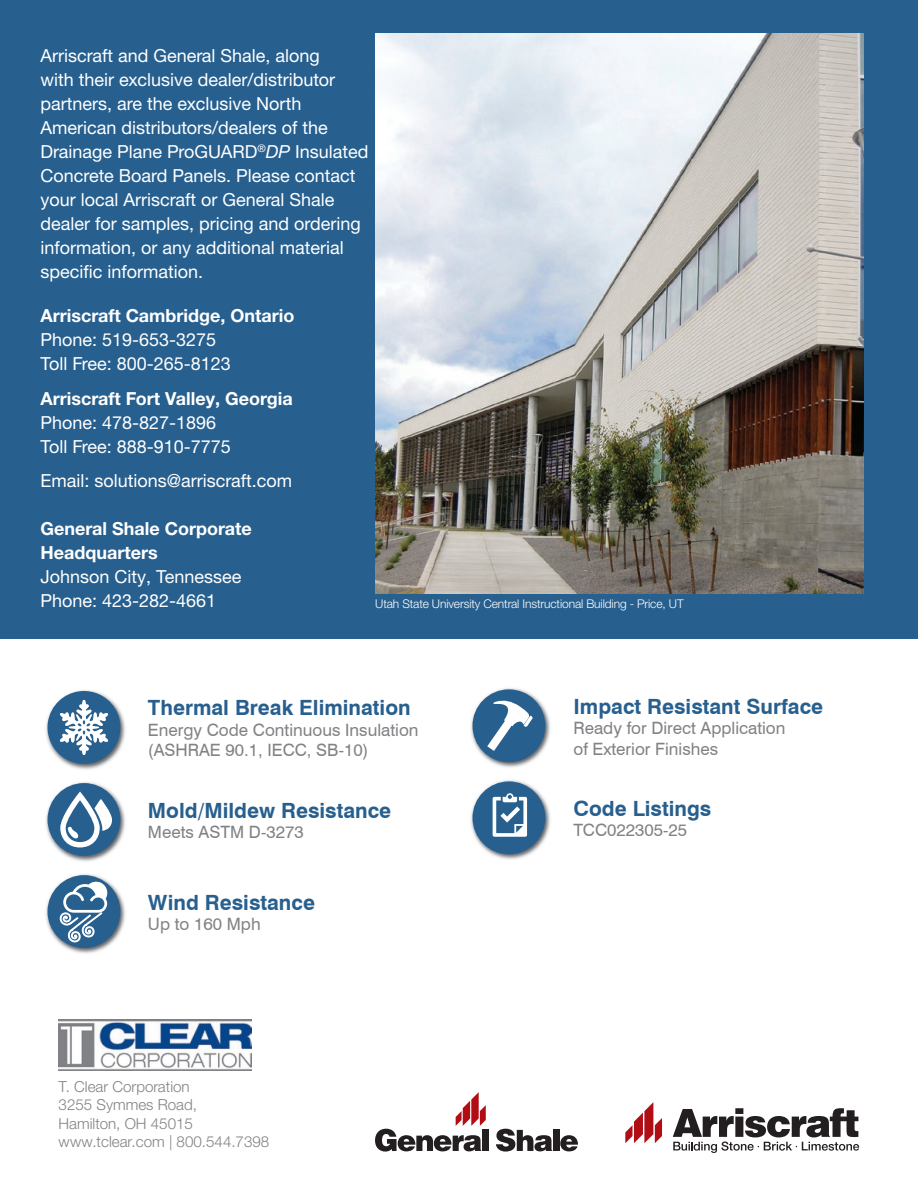
<style>
.page{position:relative;width:918px;height:1188px;background:#fff}
.page>*{position:absolute;margin:0;border:0;box-sizing:border-box;transform-origin:0 0}
.t1{font:700 21px "Swiss 721 BT";color:#275f8e}
.t2{font:18px/24px "Helvetica Neue LTW1 G";color:#fff}
.t3{font:700 18px/24px "Helvetica Neue LTW1 G";color:#fff}
.t4{font:16.95px/20.4px "Swiss 721 BT";color:#808285}
.t5{font:300 15.15px "Helvetica Neue LTW1 G";color:#808285}
.t6{font:300 12px "Helvetica Neue LTW1 G";letter-spacing:-.01em;color:#fff}
.s1{font-style:italic}
</style>
<div class="page">
<div style="left:0;top:0;width:918px;height:639px;background:#275f8e"></div>
<img style="left:375px;top:34px;width:489px;height:560px">
<img style="left:46px;top:710px;width:79px;height:60px">
<svg style="left:48px;top:690px;width:72px;height:75px"></svg>
<img style="left:46px;top:782px;width:79px;height:80px">
<div style="left:48px;top:783px;width:72px;height:73px;background:#275f8e;border-radius:50%"></div>
<svg style="left:60px;top:792px;width:52px;height:55px"></svg>
<img style="left:46px;top:874px;width:79px;height:80px">
<div style="left:48px;top:875px;width:72px;height:73px;background:#275f8e;border-radius:50%"></div>
<svg style="left:57px;top:881px;width:51px;height:63px"></svg>
<img style="left:471px;top:695px;width:79px;height:73px">
<div style="left:473px;top:689px;width:72px;height:73px;background:#275f8e;border-radius:50%"></div>
<svg style="left:476px;top:688px;width:57px;height:63px"></svg>
<img style="left:471px;top:780px;width:79px;height:80px">
<div style="left:473px;top:781px;width:72px;height:73px;background:#275f8e;border-radius:50%"></div>
<svg style="left:493px;top:793px;width:34px;height:44px"></svg>
<svg style="left:476px;top:780px;width:9px;height:7px"></svg>
<svg style="left:673px;top:1108px;width:186px;height:45px"></svg>
<svg style="left:625px;top:1102px;width:37px;height:41px"></svg>
<img style="left:59px;top:1020px;width:193px;height:50px">
<svg style="left:375px;top:1092px;width:111px;height:60px"></svg>
<div style="left:482px;top:1130px;width:7px;height:21px;background:#231f20"></div>
<svg style="left:496px;top:1129px;width:56px;height:23px"></svg>
<div style="left:553px;top:1130px;width:6px;height:21px;background:#231f20"></div>
<svg style="left:560px;top:1135px;width:18px;height:16px"></svg>
<p class="t2" style="left:40px;top:43px;width:329px">Arriscraft and General Shale, along<br>with their exclusive dealer/distributor partners, are the exclusive North American distributors/dealers of the Drainage Plane ProGUARD<sup>®</sup><span class="s1">DP</span> Insulated Concrete Board Panels. Please contact your local Arriscraft or General Shale dealer for samples, pricing and ordering information, or any additional material specific information.</p>
<p class="t3" style="left:40px;top:303px;width:256px">Arriscraft Cambridge, Ontario</p>
<p class="t2" style="left:40px;top:327px;width:177px">Phone: 519-653-3275</p>
<p class="t2" style="left:40px;top:351px;width:192px">Toll Free: 800-265-8123</p>
<p class="t3" style="left:40px;top:386px;width:254px">Arriscraft Fort Valley, Georgia</p>
<p class="t2" style="left:40px;top:410px;width:177px">Phone: 478-827-1896</p>
<p class="t2" style="left:40px;top:434px;width:192px">Toll Free: 888-910-7775</p>
<p class="t2" style="left:40px;top:469px;width:253px">Email: solutions@arriscraft.com</p>
<p class="t3" style="left:40px;top:517px;width:213px">General Shale Corporate<br>Headquarters</p>
<p class="t2" style="left:40px;top:565px;width:202px">Johnson City, Tennessee</p>
<p class="t2" style="left:40px;top:589px;width:177px">Phone: 423-282-4661</p>
<p class="t6" style="left:375px;top:596px;width:310px">Utah State University Central Instructional Building - Price, UT</p>
<p class="t1" style="left:148px;top:695px;width:264px">Thermal Break Elimination</p>
<p class="t4" style="left:148px;top:719px;width:272px">Energy Code Continuous Insulation</p>
<p class="t4" style="left:148px;top:740px;width:222px">(ASHRAE 90.1, IECC, SB-10)</p>
<p class="t1" style="left:148px;top:797px;width:245px">Mold/Mildew Resistance</p>
<p class="t4" style="left:148px;top:822px;width:157px">Meets ASTM D-3273</p>
<p class="t1" style="left:148px;top:889px;width:169px">Wind Resistance</p>
<p class="t4" style="left:148px;top:914px;width:114px">Up to 160 Mph</p>
<p class="t5" style="left:59px;top:1078px;width:133px">T. Clear Corporation</p>
<p class="t5" style="left:59px;top:1096px;width:140px">3255 Symmes Road,</p>
<p class="t5" style="left:59px;top:1114px;width:136px">Hamilton, OH 45015</p>
<p class="t5" style="left:59px;top:1132px;width:212px">www.tclear.com | 800.544.7398</p>
<p class="t1" style="left:573px;top:693px;width:251px">Impact Resistant Surface</p>
<p class="t4" style="left:573px;top:718px;width:213px">Ready for Direct Application of Exterior Finishes</p>
<p class="t1" style="left:573px;top:796px;width:139px">Code Listings</p>
<p class="t4" style="left:573px;top:820px;width:115px">TCC022305-25</p>
</div>
